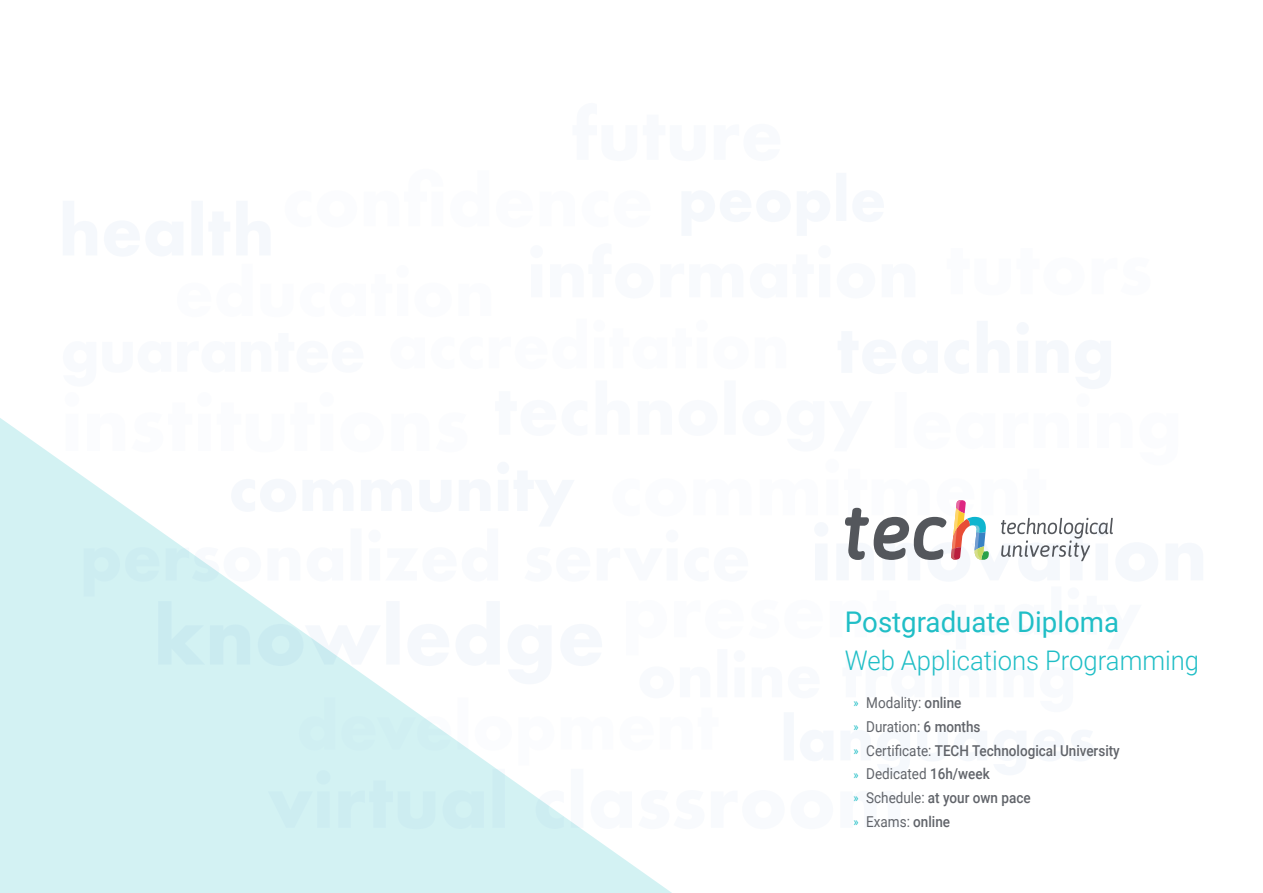
<style>
.page{position:relative;width:1263px;height:893px;background:#fff}
.page>*{position:absolute;margin:0;border:0;box-sizing:border-box;transform-origin:0 0}
.t1{font:28.5px "Roboto";color:#20bec6}
.t2{font:300 27px "Roboto";color:#20bec6;scale:.95 1}
.t3{font:500 15px/23.7px "Roboto";color:#61646a;scale:.9 1}
.s1{font-weight:400;font-size:12px;color:#20bec6}
.s2{font-weight:400}
</style>
<div class="page">
<div style="left:0;top:418px;width:672px;height:475px;background:#d3f2f3"></div>
<svg style="left:63px;top:418px;width:1050px;height:411px"></svg>
<h1 class="t1" style="left:845px;top:602px;width:276px">Postgraduate Diploma</h1>
<h2 class="t2" style="left:845px;top:641px;width:374px">Web Applications Programming</h2>
<p class="t3" style="left:853px;top:690px;width:297px"><span class="s1">»</span> <span class="s2">Modality:</span> online<br><span class="s1">»</span> <span class="s2">Duration:</span> 6 months<br><span class="s1">»</span> <span class="s2">Certificate:</span> TECH Technological University <span class="s1">»</span> <span class="s2">Dedicated</span> 16h/week<br><span class="s1">»</span> <span class="s2">Schedule:</span> at your own pace<br><span class="s1">»</span> <span class="s2">Exams:</span> online</p>
</div>
